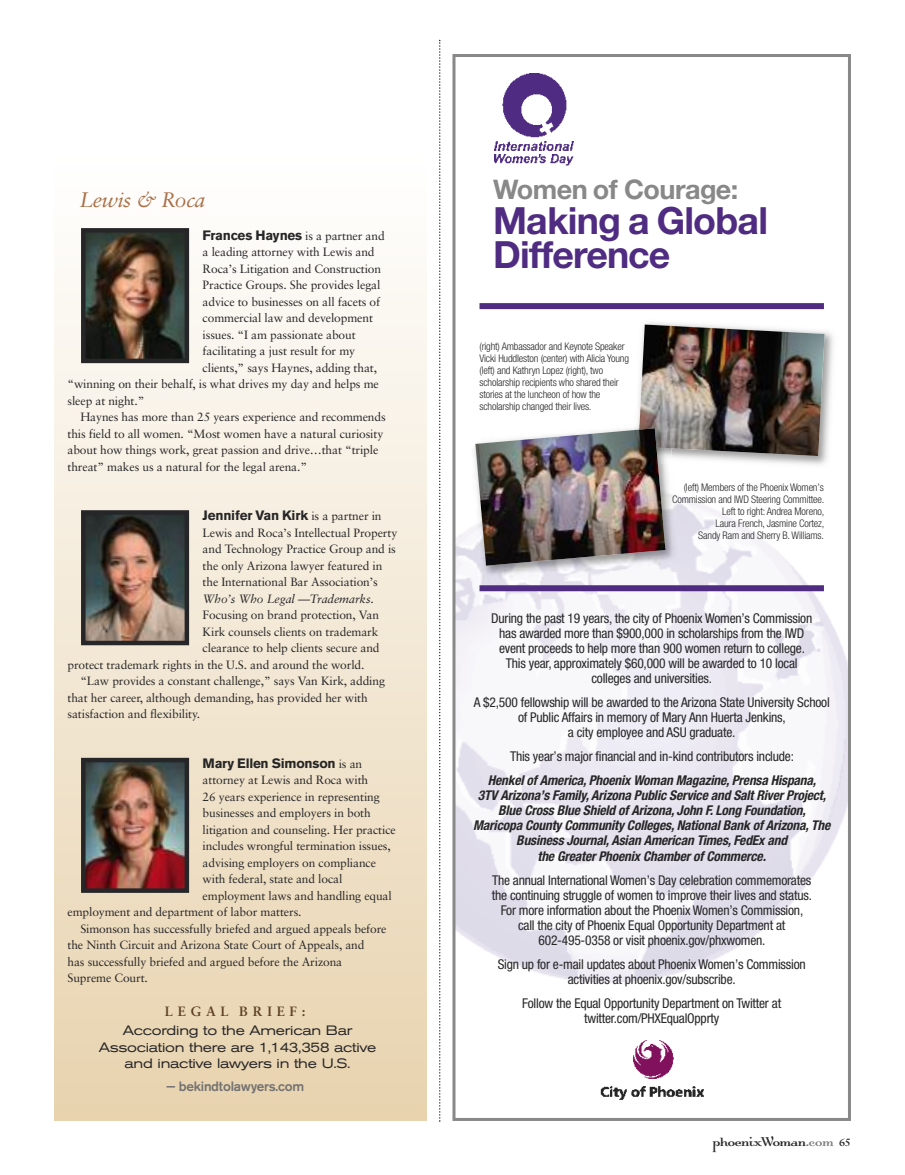
<style>
.page{position:relative;width:905px;height:1175px;background:#fff}
.page>*{position:absolute;margin:0;border:0;box-sizing:border-box;transform-origin:0 0}
.t1{font:700 37.5px/34.5px "Helvetica Neue";letter-spacing:-.02em;color:#4f2c81}
.t2{font:700 27px "Helvetica Neue";letter-spacing:-.02em;color:#888}
.t3{font:italic 21px "Sabon";letter-spacing:-.02em;color:#aa6f45}
.t4{font:16.5px "Dalliance Roman";letter-spacing:-.05em;color:#272627;scale:1.05 1}
.t5{font:condensed 13.5px/15px "Helvetica Neue";letter-spacing:-.015em;color:#272627;text-align:center}
.t6{font:italic 700 condensed 13.5px/15px "Helvetica Neue";letter-spacing:-.01em;color:#272627;text-align:center}
.t7{font:expanded 13.5px/16.5px "Akzidenz Grotesk BE";letter-spacing:-.02em;color:#272627;text-align:center}
.t8{font:700 13.5px "Akzidenz Grotesk BE";letter-spacing:-.02em;color:#272627}
.t9{font:500 13.5px "Akzidenz Grotesk BE";letter-spacing:-.02em;color:#737272}
.t10{font:700 13.5px "Sabon";letter-spacing:.35em;color:#5e4024}
.t11{font:12px/16.5px "Sabon";letter-spacing:-.01em;color:#272627}
.t12{font:italic 12px "Sabon";letter-spacing:-.01em;color:#272627}
.t13{font:300 condensed 10.5px/12px "Helvetica Neue";letter-spacing:-.015em;color:#272627;text-align:right}
.s1{font-family:"Sabon";font-weight:400;font-size:12px}
.s2{color:#7d7d7d}
.s3{font-family:"Sabon";font-weight:700;font-size:10.5px}
</style>
<div class="page">
<img style="left:456px;top:303px;width:390px;height:680px">
<div style="left:452px;top:54px;width:398px;height:1066px;border:3px solid #888889"></div>
<img style="left:494px;top:74px;width:79px;height:92px">
<img style="left:634px;top:318px;width:206px;height:154px">
<img style="left:638px;top:324px;width:186px;height:132px">
<img style="left:468px;top:424px;width:213px;height:158px">
<img style="left:632px;top:423px;width:40px;height:41px">
<img style="left:638px;top:421px;width:33px;height:27px">
<img style="left:475px;top:428px;width:190px;height:137px">
<div style="left:479px;top:585px;width:344px;height:6px;background:#4f2c81"></div>
<div style="left:479px;top:303px;width:344px;height:6px;background:#4f2c81"></div>
<img style="left:633px;top:1040px;width:41px;height:39px">
<img style="left:600px;top:1086px;width:104px;height:14px">
<svg style="left:439px;top:40px;width:1px;height:1081px"></svg>
<img style="left:54px;top:228px;width:372px;height:893px">
<img style="left:86px;top:233px;width:98px;height:125px">
<div style="left:81px;top:228px;width:108px;height:135px;border:4px solid #262629"></div>
<img style="left:86px;top:515px;width:98px;height:125px">
<div style="left:81px;top:510px;width:108px;height:135px;border:4px solid #262629"></div>
<img style="left:86px;top:762px;width:98px;height:125px">
<div style="left:81px;top:757px;width:108px;height:135px;border:4px solid #262629"></div>
<h3 class="t3" style="left:79px;top:190px;width:127px">Lewis &amp; Roca</h3>
<p class="t8" style="left:202px;top:230px;width:183px">Frances Haynes <span class="s1">is a partner and</span></p>
<p class="t11" style="left:202px;top:245px;width:173px">a leading attorney with Lewis and</p>
<p class="t11" style="left:202px;top:261px;width:180px">Roca’s Litigation and Construction</p>
<p class="t11" style="left:202px;top:278px;width:179px">Practice Groups. She provides legal</p>
<p class="t11" style="left:202px;top:294px;width:179px">advice to businesses on all facets of</p>
<p class="t11" style="left:202px;top:311px;width:172px">commercial law and development</p>
<p class="t11" style="left:203px;top:327px;width:155px">issues. “I am passionate about</p>
<p class="t11" style="left:203px;top:344px;width:154px">facilitating a just result for my</p>
<p class="t11" style="left:203px;top:360px;width:176px">clients,” says Haynes, adding that,</p>
<p class="t11" style="left:68px;top:377px;width:313px">“winning on their behalf, is what drives my day and helps me</p>
<p class="t11" style="left:68px;top:393px;width:78px">sleep at night.”</p>
<p class="t11" style="left:80px;top:410px;width:307px">Haynes has more than 25 years experience and recommends</p>
<p class="t11" style="left:68px;top:426px;width:317px">this field to all women. “Most women have a natural curiosity</p>
<p class="t11" style="left:68px;top:443px;width:312px">about how things work, great passion and drive…that “triple</p>
<p class="t11" style="left:68px;top:459px;width:241px">threat” makes us a natural for the legal arena.”</p>
<p class="t8" style="left:202px;top:510px;width:180px">Jennifer Van Kirk <span class="s1">is a partner in</span></p>
<p class="t11" style="left:203px;top:525px;width:196px">Lewis and Roca’s Intellectual Property and Technology Practice Group and is the only Arizona lawyer featured in the International Bar Association’s</p>
<p class="t12" style="left:203px;top:593px;width:173px">Who’s Who Legal —Trademarks.</p>
<p class="t11" style="left:203px;top:608px;width:178px">Focusing on brand protection, Van</p>
<p class="t11" style="left:203px;top:624px;width:177px">Kirk counsels clients on trademark</p>
<p class="t11" style="left:203px;top:641px;width:178px">clearance to help clients secure and</p>
<p class="t11" style="left:68px;top:657px;width:298px">protect trademark rights in the U.S. and around the world.</p>
<p class="t11" style="left:80px;top:674px;width:306px">“Law provides a constant challenge,” says Van Kirk, adding</p>
<p class="t11" style="left:68px;top:690px;width:302px">that her career, although demanding, has provided her with</p>
<p class="t11" style="left:68px;top:707px;width:134px">satisfaction and flexibility.</p>
<p class="t8" style="left:202px;top:758px;width:161px">Mary Ellen Simonson <span class="s1">is an</span></p>
<p class="t11" style="left:203px;top:773px;width:167px">attorney at Lewis and Roca with</p>
<p class="t11" style="left:203px;top:789px;width:179px">26 years experience in representing</p>
<p class="t11" style="left:203px;top:806px;width:170px">businesses and employers in both</p>
<p class="t11" style="left:203px;top:822px;width:195px">litigation and counseling. Her practice</p>
<p class="t11" style="left:203px;top:839px;width:190px">includes wrongful termination issues,</p>
<p class="t11" style="left:203px;top:855px;width:175px">advising employers on compliance</p>
<p class="t11" style="left:203px;top:872px;width:141px">with federal, state and local</p>
<p class="t11" style="left:203px;top:888px;width:191px">employment laws and handling equal</p>
<p class="t11" style="left:68px;top:905px;width:235px">employment and department of labor matters.</p>
<p class="t11" style="left:80px;top:921px;width:308px">Simonson has successfully briefed and argued appeals before</p>
<p class="t11" style="left:68px;top:938px;width:298px">the Ninth Circuit and Arizona State Court of Appeals, and</p>
<p class="t11" style="left:68px;top:954px;width:276px">has successfully briefed and argued before the Arizona</p>
<p class="t11" style="left:68px;top:971px;width:82px">Supreme Court.</p>
<p class="t10" style="left:165px;top:1005px;width:142px">LEGAL BRIEF:</p>
<p class="t7" style="left:99px;top:1023px;width:279px">According to the American Bar<br>Association there are 1,143,358 active and inactive lawyers in the U.S.</p>
<p class="t9" style="left:166px;top:1081px;width:139px">— bekindtolawyers.com</p>
<h2 class="t2" style="left:493px;top:180px;width:247px">Women of Courage:</h2>
<h1 class="t1" style="left:493px;top:206px;width:276px">Making a Global<br>Difference</h1>
<p class="t13" style="left:479px;top:341px;width:151px;text-align:left">(right) Ambassador and Keynote Speaker Vicki Huddleston (center) with Alicia Young (left) and Kathryn Lopez (right), two scholarship recipients who shared their stories at the luncheon of how the scholarship changed their lives.</p>
<p class="t13" style="left:672px;top:482px;width:154px">(left) Members of the Phoenix Women’s Commission and IWD Steering Committee.<br>Left to right: Andrea Moreno,<br>Laura French, Jasmine Cortez,<br>Sandy Ram and Sherry B.Williams.</p>
<p class="t5" style="left:491px;top:612px;width:322px">During the past 19 years, the city of Phoenix Women’s Commission has awarded more than $900,000 in scholarships from the IWD event proceeds to help more than 900 women return to college.<br>This year, approximately $60,000 will be awarded to 10 local colleges and universities.</p>
<p class="t5" style="left:473px;top:696px;width:357px">A $2,500 fellowship will be awarded to the Arizona State University School of Public Affairs in memory of Mary Ann Huerta Jenkins,<br>a city employee and ASU graduate.</p>
<p class="t5" style="left:510px;top:750px;width:285px">This year’s major financial and in-kind contributors include:</p>
<p class="t6" style="left:473px;top:774px;width:358px">Henkel of America, Phoenix Woman Magazine, Prensa Hispana,<br>3TV Arizona’s Family, Arizona Public Service and Salt River Project, Blue Cross Blue Shield of Arizona, John F. Long Foundation, Maricopa County Community Colleges, National Bank of Arizona, The Business Journal, Asian American Times, FedEx and<br>the Greater Phoenix Chamber of Commerce.</p>
<p class="t5" style="left:492px;top:873px;width:321px">The annual International Women’s Day celebration commemorates the continuing struggle of women to improve their lives and status.<br>For more information about the Phoenix Women’s Commission, call the city of Phoenix Equal Opportunity Department at 602-495-0358 or visit phoenix.gov/phxwomen.</p>
<p class="t5" style="left:497px;top:957px;width:309px">Sign up for e-mail updates about Phoenix Women’s Commission activities at phoenix.gov/subscribe.</p>
<p class="t5" style="left:522px;top:996px;width:260px">Follow the Equal Opportunity Department on Twitter at twitter.com/PHXEqualOpprty</p>
<h3 class="t4" style="left:712px;top:1130px;width:133px">phoenixWoman<span class="s2">.com</span> <span class="s3">65</span></h3>
</div>
